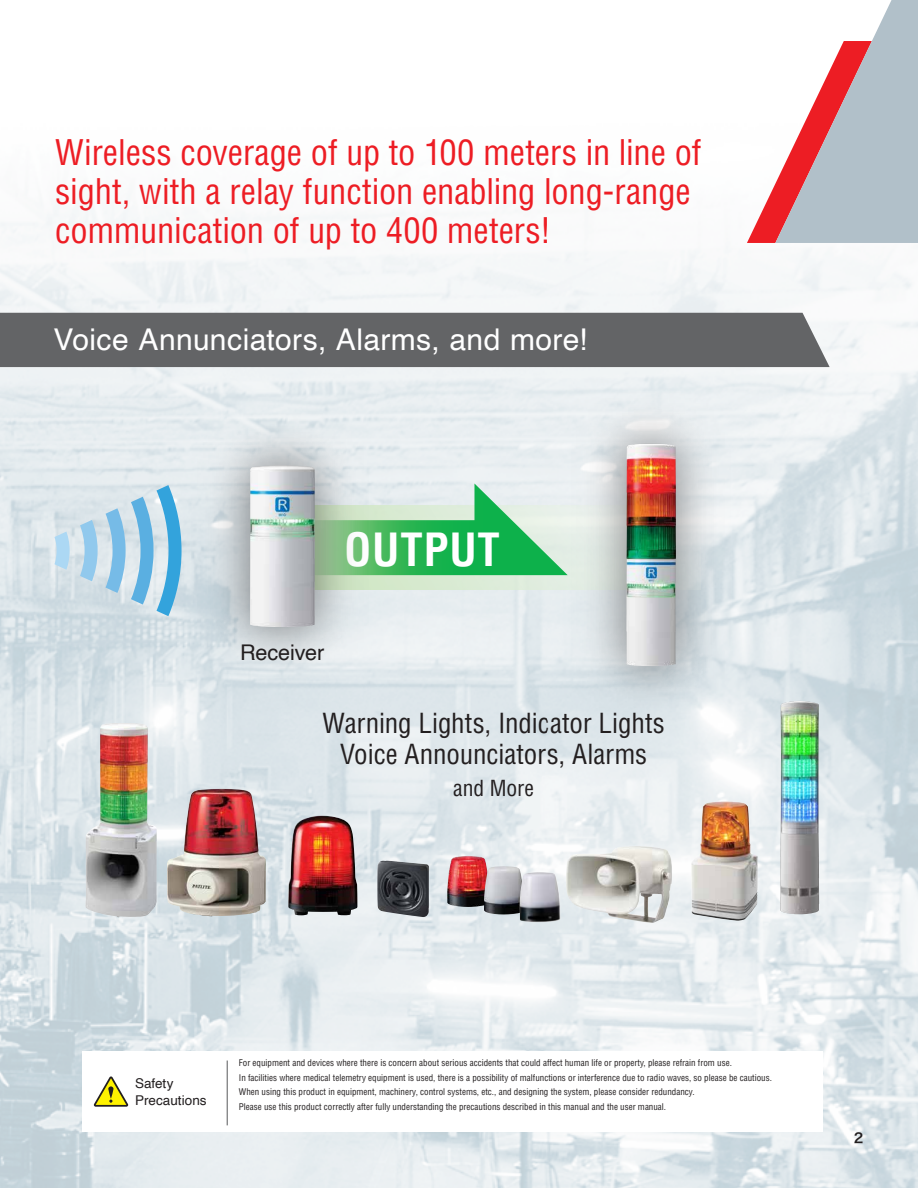
<style>
.page{position:relative;width:918px;height:1188px;background:#fff}
.page>*{position:absolute;margin:0;border:0;box-sizing:border-box;transform-origin:0 0}
.t1{font:700 condensed 44.7px "Helvetica";letter-spacing:.02em;color:#fff}
.t2{font:condensed 34.5px/39px "Helvetica";letter-spacing:-.005em;color:#ed1d24}
.t3{font:30px "Helvetica";letter-spacing:.015em;color:#fff}
.t4{font:condensed 27px/31.5px "Helvetica";color:#231f20;text-align:center}
.t5{font:21.6px "Helvetica";letter-spacing:-.01em;color:#231f20}
.t6{font:condensed 21.6px "Helvetica";color:#231f20}
.t7{font:13.5px/17.5px "Helvetica";color:#231f20}
.t8{font:13.5px "Hiragino Sans W6";color:#231f20}
.t9{font:condensed 9px/14.7px "Helvetica";color:#231f20}
</style>
<div class="page">
<img style="left:0;top:202px;width:918px;height:986px">
<svg style="left:385px;top:575px;width:162px;height:14px"></svg>
<svg style="left:48px;top:476px;width:132px;height:149px"></svg>
<img style="left:547px;top:374px;width:209px;height:371px">
<img style="left:626px;top:444px;width:50px;height:222px">
<svg style="left:385px;top:483px;width:183px;height:92px"></svg>
<div style="left:82px;top:1051px;width:740px;height:81px;background:#fff"></div>
<hr style="left:227px;top:1061px;width:1px;height:64px;background:#58595b">
<svg style="left:94px;top:1076px;width:34px;height:31px"></svg>
<img style="left:180px;top:396px;width:205px;height:301px">
<img style="left:250px;top:465px;width:65px;height:162px">
<img style="left:447px;top:856px;width:42px;height:51px">
<img style="left:484px;top:866px;width:40px;height:49px">
<img style="left:520px;top:872px;width:40px;height:50px">
<img style="left:691px;top:801px;width:67px;height:120px">
<img style="left:86px;top:723px;width:71px;height:194px">
<img style="left:167px;top:789px;width:99px;height:128px">
<img style="left:288px;top:816px;width:70px;height:99px">
<img style="left:377px;top:860px;width:52px;height:57px">
<img style="left:780px;top:701px;width:40px;height:214px">
<img style="left:566px;top:846px;width:106px;height:77px">
<svg style="left:747px;top:0;width:171px;height:243px"></svg>
<div style="left:0;top:313px;width:830px;height:54px;background:#636466"></div>
<h2 class="t2" style="left:55px;top:132px;width:648px">Wireless coverage of up to 100 meters in line of sight, with a relay function enabling long-range communication of up to 400 meters!</h2>
<h3 class="t3" style="left:53px;top:316px;width:535px">Voice Annunciators, Alarms, and more!</h3>
<h1 class="t1" style="left:344px;top:521px;width:157px">OUTPUT</h1>
<h3 class="t5" style="left:240px;top:635px;width:86px">Receiver</h3>
<h3 class="t4" style="left:323px;top:707px;width:344px">Warning Lights, Indicator Lights<br>Voice Announciators, Alarms</h3>
<h3 class="t6" style="left:453px;top:774px;width:82px">and More</h3>
<h3 class="t7" style="left:135px;top:1074px;width:73px">Safety<br>Precautions</h3>
<p class="t9" style="left:239px;top:1055px;width:535px">For equipment and devices where there is concern about serious accidents that could affect human life or property, please refrain from use.<br>In facilities where medical telemetry equipment is used, there is a possibility of malfunctions or interference due to radio waves, so please be cautious.<br>When using this product in equipment, machinery, control systems, etc., and designing the system, please consider redundancy.<br>Please use this product correctly after fully understanding the precautions described in this manual and the user manual.</p>
<h3 class="t8" style="left:854px;top:1125px;width:11px">2</h3>
</div>
